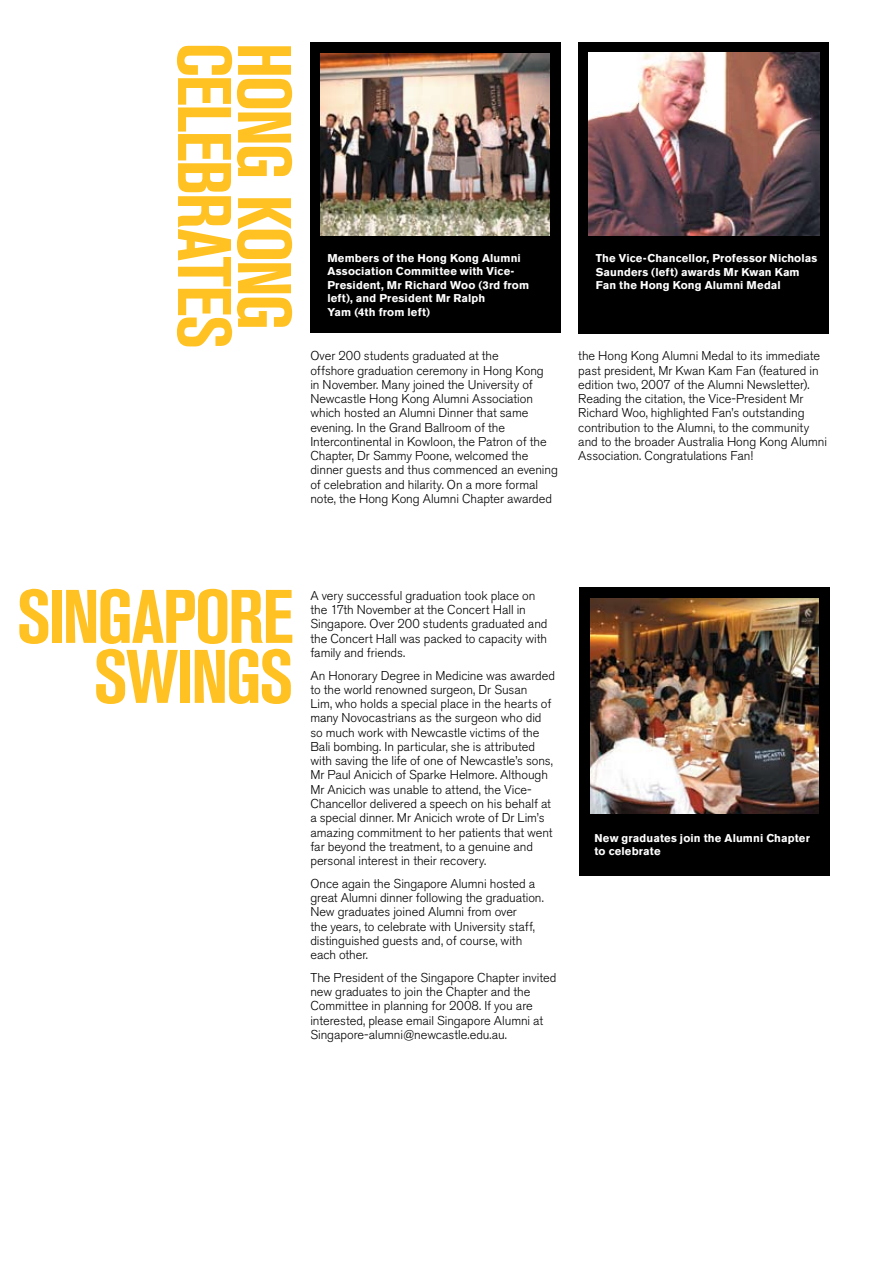
<style>
.page{position:relative;width:893px;height:1263px;background:#fff}
.page>*{position:absolute;margin:0;border:0;box-sizing:border-box;transform-origin:0 0}
.t1{font:700 75px/60px "Akzidenz Grot Con BQ";letter-spacing:-.035em;color:#ffc222;text-align:right}
.t2{font:300 12.75px/14.2px "Akzidenz Grotesk BQ";letter-spacing:-.005em;color:#000}
.t3{font:700 11.25px/13.5px "Akzidenz Grotesk BQ";letter-spacing:.015em;color:#fff}
</style>
<div class="page">
<div style="left:579px;top:587px;width:251px;height:289px;background:#000"></div>
<img style="left:591px;top:598px;width:227px;height:216px">
<div style="left:310px;top:43px;width:251px;height:290px;background:#000"></div>
<img style="left:321px;top:53px;width:228px;height:182px">
<div style="left:578px;top:43px;width:251px;height:291px;background:#000"></div>
<img style="left:588px;top:53px;width:231px;height:182px">
<h1 class="t1" style="left:233px;top:43px;width:308px;rotate:90deg">CELEBRATES</h1>
<h1 class="t1" style="left:293px;top:43px;width:289px;rotate:90deg">HONG KONG</h1>
<p class="t3" style="left:327px;top:251px;width:203px">Members of the Hong Kong Alumni<br>Association Committee with Vice-<br>President, Mr Richard Woo (3rd from left), and President Mr Ralph<br>Yam (4th from left)</p>
<p class="t3" style="left:596px;top:252px;width:223px">The Vice-Chancellor, Professor Nicholas<br>Saunders (left) awards Mr Kwan Kam<br>Fan the Hong Kong Alumni Medal</p>
<p class="t2" style="left:578px;top:349px;width:250px">the Hong Kong Alumni Medal to its immediate past president, Mr Kwan Kam Fan (featured in edition two, 2007 of the Alumni Newsletter).<br>Reading the citation, the Vice-President Mr Richard Woo, highlighted Fan’s outstanding contribution to the Alumni, to the community and to the broader Australia Hong Kong Alumni Association. Congratulations Fan!</p>
<p class="t2" style="left:310px;top:349px;width:249px">Over 200 students graduated at the<br>offshore graduation ceremony in Hong Kong<br>in November. Many joined the University of Newcastle Hong Kong Alumni Association which hosted an Alumni Dinner that same evening. In the Grand Ballroom of the Intercontinental in Kowloon, the Patron of the Chapter, Dr Sammy Poone, welcomed the dinner guests and thus commenced an evening of celebration and hilarity. On a more formal note, the Hong Kong Alumni Chapter awarded</p>
<h1 class="t1" style="left:17px;top:588px;width:278px">SINGAPORE<br>SWINGS</h1>
<p class="t2" style="left:310px;top:589px;width:239px">A very successful graduation took place on the 17th November at the Concert Hall in Singapore. Over 200 students graduated and the Concert Hall was packed to capacity with family and friends.</p>
<p class="t2" style="left:310px;top:668px;width:246px">An Honorary Degree in Medicine was awarded to the world renowned surgeon, Dr Susan<br>Lim, who holds a special place in the hearts of many Novocastrians as the surgeon who did so much work with Newcastle victims of the Bali bombing. In particular, she is attributed with saving the life of one of Newcastle’s sons, Mr Paul Anicich of Sparke Helmore. Although Mr Anicich was unable to attend, the Vice-Chancellor delivered a speech on his behalf at a special dinner. Mr Anicich wrote of Dr Lim’s amazing commitment to her patients that went far beyond the treatment, to a genuine and personal interest in their recovery.</p>
<p class="t2" style="left:310px;top:876px;width:235px">Once again the Singapore Alumni hosted a great Alumni dinner following the graduation.<br>New graduates joined Alumni from over<br>the years, to celebrate with University staff, distinguished guests and, of course, with each other.</p>
<p class="t2" style="left:310px;top:970px;width:247px">The President of the Singapore Chapter invited new graduates to join the Chapter and the Committee in planning for 2008. If you are interested, please email Singapore Alumni at Singapore-alumni@newcastle.edu.au.</p>
<p class="t3" style="left:594px;top:831px;width:217px">New graduates join the Alumni Chapter to celebrate</p>
</div>
